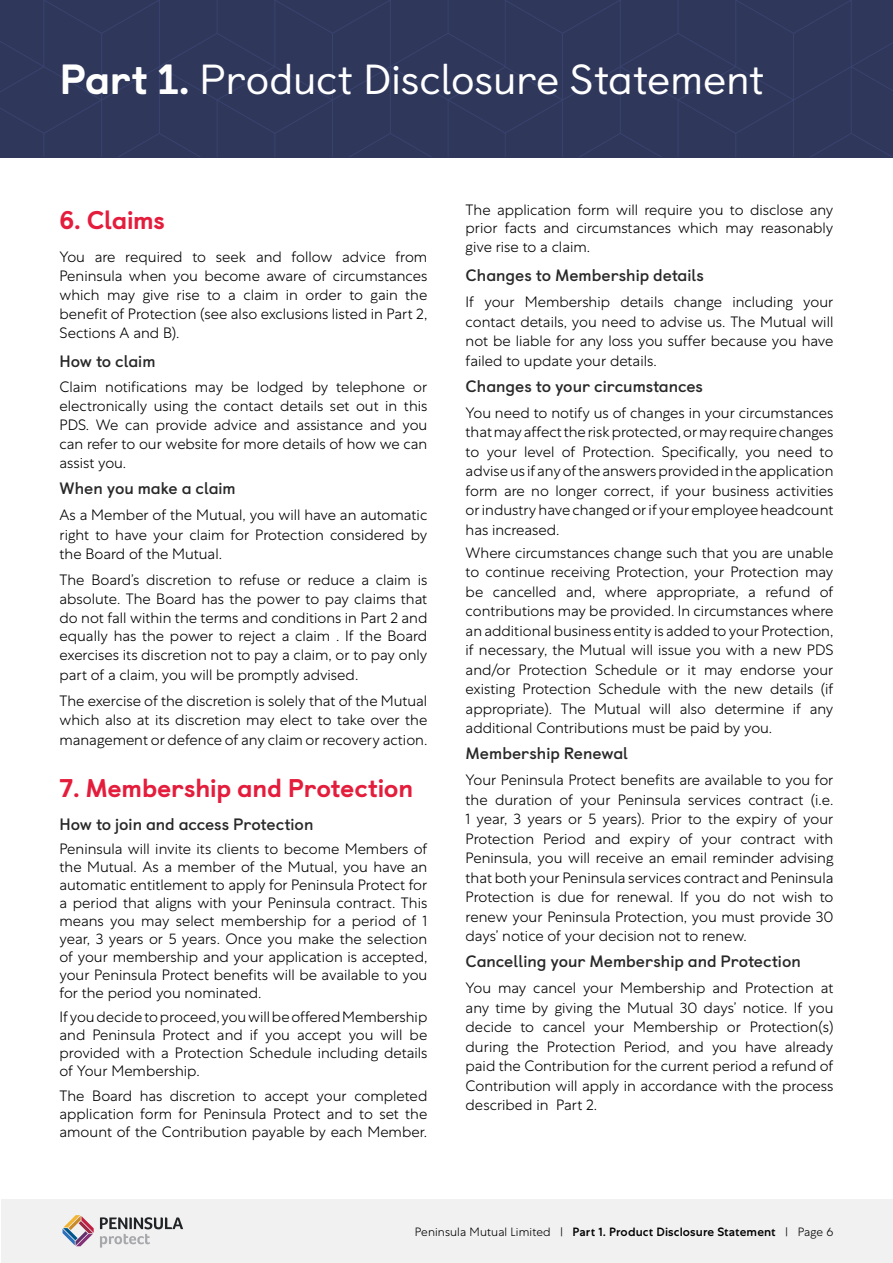
<style>
.page{position:relative;width:893px;height:1263px;background:#fff}
.page>*{position:absolute;margin:0;border:0;box-sizing:border-box;transform-origin:0 0}
.t1{font:42px "Castledown";color:#fff}
.t2{font:800 25.5px "Castledown";letter-spacing:-.015em;color:#e41d3c}
.t3{font:700 16.5px "Castledown";color:#292829}
.t4{font:300 15px/19.5px "Centra No 1";color:#000;text-align:justify}
.t5{font:500 12px "Centra No 1";letter-spacing:.01em;color:#000}
.s1{font-weight:800}
.s2{font-weight:300}
</style>
<div class="page">
<div style="left:1px;top:1199px;width:891px;height:64px;background:#f1f1f2"></div>
<div style="left:0;top:0;width:505px;height:156px;background:#2f375b"></div>
<div style="left:505px;top:0;width:388px;height:156px;background:#2f375b"></div>
<svg style="left:63px;top:1215px;width:31px;height:31px"></svg>
<svg style="left:100px;top:1217px;width:83px;height:30px"></svg>
<h1 class="t1" style="left:60px;top:54px;width:706px"><span class="s1">Part 1.</span> Product Disclosure Statement</h1>
<h2 class="t2" style="left:60px;top:200px;width:107px">6. Claims</h2>
<p class="t4" style="left:60px;top:248px;width:369px;line-height:18.9px">You are required to seek and follow advice from Peninsula when you become aware of circumstances which may give rise to a claim in order to gain the benefit of Protection (see also exclusions listed in Part 2, Sections A and B).</p>
<p class="t3" style="left:60px;top:351px;width:97px">How to claim</p>
<p class="t4" style="left:60px;top:378px;width:369px;line-height:18.9px">Claim notifications may be lodged by telephone or electronically using the contact details set out in this PDS. We can provide advice and assistance and you can refer to our website for more details of how we can assist you.</p>
<p class="t3" style="left:60px;top:479px;width:178px">When you make a claim</p>
<p class="t4" style="left:60px;top:505px;width:369px">As a Member of the Mutual, you will have an automatic right to have your claim for Protection considered by the Board of the Mutual.</p>
<p class="t4" style="left:60px;top:571px;width:369px;line-height:18.9px">The Board’s discretion to refuse or reduce a claim is absolute. The Board has the power to pay claims that do not fall within the terms and conditions in Part 2 and equally has the power to reject a claim . If the Board exercises its discretion not to pay a claim, or to pay only part of a claim, you will be promptly advised.</p>
<p class="t4" style="left:60px;top:691px;width:369px">The exercise of the discretion is solely that of the Mutual which also at its discretion may elect to take over the management or defence of any claim or recovery action.</p>
<h2 class="t2" style="left:60px;top:767px;width:355px">7. Membership and Protection</h2>
<p class="t3" style="left:60px;top:814px;width:255px">How to join and access Protection</p>
<p class="t4" style="left:60px;top:840px;width:369px;line-height:18px">Peninsula will invite its clients to become Members of the Mutual. As a member of the Mutual, you have an automatic entitlement to apply for Peninsula Protect for a period that aligns with your Peninsula contract. This means you may select membership for a period of 1 year, 3 years or 5 years. Once you make the selection of your membership and your application is accepted, your Peninsula Protect benefits will be available to you for the period you nominated.</p>
<p class="t4" style="left:60px;top:1008px;width:369px;line-height:18px">If you decide to proceed, you will be offered Membership and Peninsula Protect and if you accept you will be provided with a Protection Schedule including details of Your Membership.</p>
<p class="t4" style="left:60px;top:1087px;width:369px;line-height:18px">The Board has discretion to accept your completed application form for Peninsula Protect and to set the amount of the Contribution payable by each Member.</p>
<p class="t4" style="left:466px;top:200px;width:369px;line-height:18px">The application form will require you to disclose any prior facts and circumstances which may reasonably</p>
<p class="t4" style="left:466px;top:237px;width:126px">give rise to a claim.</p>
<p class="t3" style="left:466px;top:265px;width:240px">Changes to Membership details</p>
<p class="t4" style="left:466px;top:292px;width:369px">If your Membership details change including your contact details, you need to advise us. The Mutual will not be liable for any loss you suffer because you have failed to update your details.</p>
<p class="t3" style="left:466px;top:376px;width:239px">Changes to your circumstances</p>
<p class="t4" style="left:466px;top:403px;width:369px">You need to notify us of changes in your circumstances that may affect the risk protected, or may require changes to your level of Protection. Specifically, you need to advise us if any of the answers provided in the application form are no longer correct, if your business activities or industry have changed or if your employee headcount has increased.</p>
<p class="t4" style="left:466px;top:543px;width:369px">Where circumstances change such that you are unable to continue receiving Protection, your Protection may be cancelled and, where appropriate, a refund of contributions may be provided. In circumstances where an additional business entity is added to your Protection, if necessary, the Mutual will issue you with a new PDS and/or Protection Schedule or it may endorse your existing Protection Schedule with the new details (if appropriate). The Mutual will also determine if any additional Contributions must be paid by you.</p>
<p class="t3" style="left:466px;top:743px;width:164px">Membership Renewal</p>
<p class="t4" style="left:466px;top:770px;width:369px">Your Peninsula Protect benefits are available to you for the duration of your Peninsula services contract (i.e.<br>1 year, 3 years or 5 years). Prior to the expiry of your Protection Period and expiry of your contract with Peninsula, you will receive an email reminder advising that both your Peninsula services contract and Peninsula Protection is due for renewal. If you do not wish to renew your Peninsula Protection, you must provide 30 days’ notice of your decision not to renew.</p>
<p class="t3" style="left:466px;top:951px;width:337px">Cancelling your Membership and Protection</p>
<p class="t4" style="left:466px;top:978px;width:369px">You may cancel your Membership and Protection at any time by giving the Mutual 30 days’ notice. If you decide to cancel your Membership or Protection(s) during the Protection Period, and you have already paid the Contribution for the current period a refund of Contribution will apply in accordance with the process described in Part 2.</p>
<p class="t5" style="left:415px;top:1224px;width:420px"><span class="s2">Peninsula Mutual Limited |</span> Part 1. Product Disclosure Statement <span class="s2">| Page 6</span></p>
</div>
